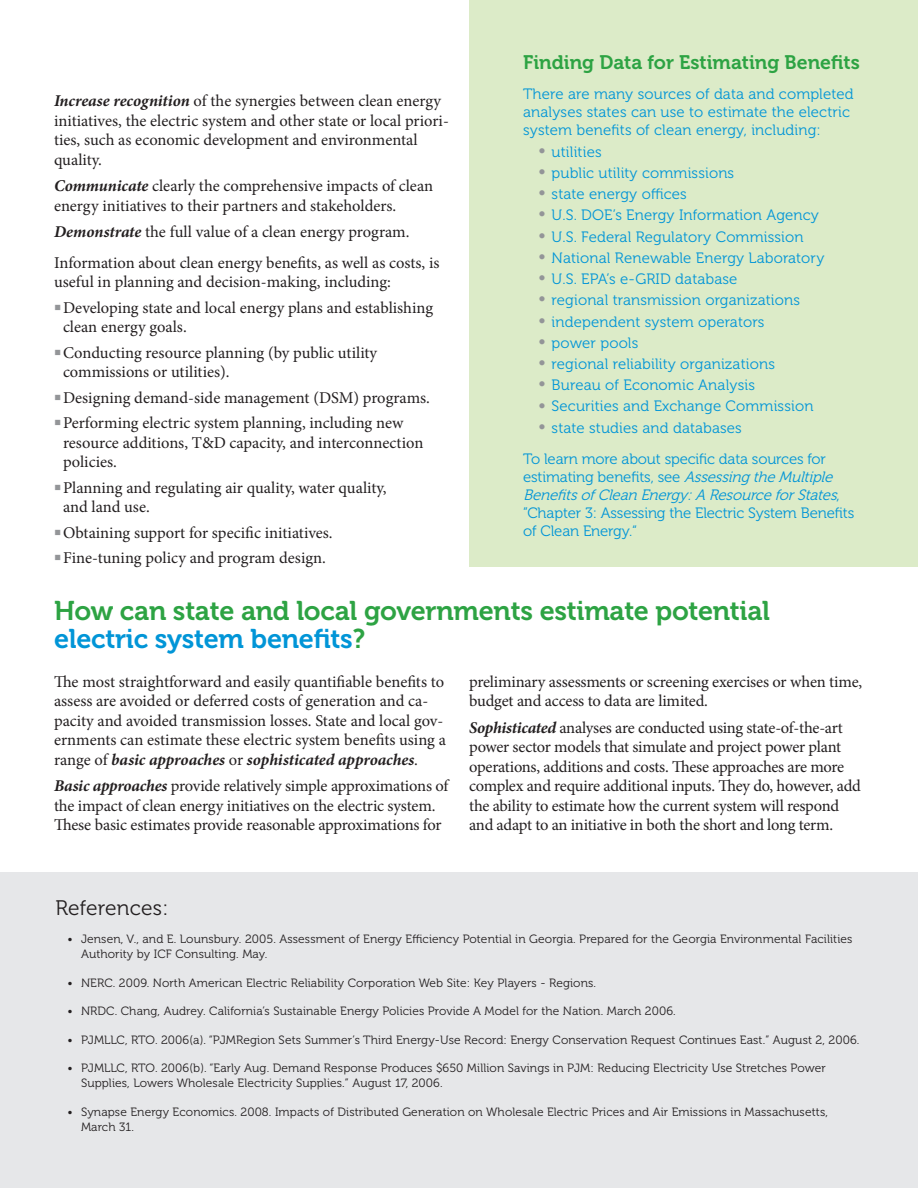
<style>
.page{position:relative;width:918px;height:1188px;background:#fff}
.page>*{position:absolute;margin:0;border:0;box-sizing:border-box;transform-origin:0 0}
.NEW_subheads{font:27px/28.5px "Museo 700";letter-spacing:-.01em;color:#2da343}
.t1{font:21px "Museo 300";letter-spacing:.01em;color:#231f20}
.NEW_box_header{font:19.5px "Museo 700";color:#2da343}
.NEW_body_larger{font:16.5px/19.5px "Minion Pro";letter-spacing:-.01em;color:#231f20}
.NEW_bulleted_body{font:16.5px/19.5px "Minion Pro";color:#231f20}
.NEW_body{font:16.5px/19.5px "Minion Pro";color:#231f20}
.NEW_box_bulleted{font:15px "Museo 300";letter-spacing:.01em;color:#0195d7}
.NEW_box_text{font:15px/18px "Museo 300";letter-spacing:-.01em;color:#0195d7}
.NEW_box_text-2{font:15px/18px "Museo 300";letter-spacing:.01em;color:#0195d7}
.NEW_references{font:12px/15px "Museo 300";letter-spacing:.01em;color:#231f20}
.s1{font-weight:700;font-style:italic}
.s2{font-size:18px;color:#939598}
.s3{font-style:italic}
.s4{color:#0195d7}
</style>
<div class="page">
<div style="left:0;top:872px;width:918px;height:316px;background:#e6e7e9"></div>
<div style="left:469px;top:0;width:449px;height:567px;background:#dcebc8"></div>
<p class="NEW_body_larger" style="left:54px;top:92px;width:396px"><span class="s1">Increase recognition</span> of the synergies between clean energy initiatives, the electric system and other state or local priori&shy;ties, such as economic development and environmental quality.</p>
<p class="NEW_body_larger" style="left:54px;top:176px;width:381px"><span class="s1">Communicate</span> clearly the comprehensive impacts of clean energy initiatives to their partners and stakeholders.</p>
<p class="NEW_body_larger" style="left:54px;top:222px;width:357px"><span class="s1">Demonstrate</span> the full value of a clean energy program.</p>
<p class="NEW_body" style="left:54px;top:253px;width:387px">Information about clean energy benefits, as well as costs, is useful in planning and decision-making, including:</p>
<p class="NEW_bulleted_body" style="left:63px;top:298px;width:372px;text-indent:-9px"><span class="s2">■</span>Developing state and local energy plans and establishing clean energy goals.</p>
<p class="NEW_bulleted_body" style="left:63px;top:343px;width:316px;text-indent:-9px"><span class="s2">■</span>Conducting resource planning (by public utility commissions or utilities).</p>
<p class="NEW_bulleted_body" style="left:54px;top:388px;width:377px"><span class="s2">■</span>Designing demand-side management (DSM) programs.</p>
<p class="NEW_bulleted_body" style="left:63px;top:413px;width:362px;text-indent:-9px"><span class="s2">■</span>Performing electric system planning, including new resource additions, T&amp;D capacity, and interconnection policies.</p>
<p class="NEW_bulleted_body" style="left:63px;top:478px;width:325px;text-indent:-9px"><span class="s2">■</span>Planning and regulating air quality, water quality, and land use.</p>
<p class="NEW_bulleted_body" style="left:54px;top:523px;width:280px"><span class="s2">■</span>Obtaining support for specific initiatives.</p>
<p class="NEW_bulleted_body" style="left:54px;top:548px;width:274px"><span class="s2">■</span>Fine-tuning policy and program design.</p>
<p class="NEW_box_header" style="left:523px;top:51px;width:338px">Finding Data for Estimating Benefits</p>
<p class="NEW_box_text-2" style="left:523px;top:86px;width:332px">There are many sources of data and completed analyses states can use to estimate the electric system benefits of clean energy, including:</p>
<p class="NEW_box_bulleted" style="left:538px;top:143px;width:65px"><span class="s2">•</span> utilities</p>
<p class="NEW_box_bulleted" style="left:538px;top:165px;width:198px"><span class="s2">•</span> public utility commissions</p>
<p class="NEW_box_bulleted" style="left:538px;top:186px;width:150px"><span class="s2">•</span> state energy offices</p>
<p class="NEW_box_bulleted" style="left:538px;top:207px;width:282px"><span class="s2">•</span> U.S. DOE’s Energy Information Agency</p>
<p class="NEW_box_bulleted" style="left:538px;top:228px;width:267px"><span class="s2">•</span> U.S. Federal Regulatory Commission</p>
<p class="NEW_box_bulleted" style="left:538px;top:250px;width:288px"><span class="s2">•</span> National Renewable Energy Laboratory</p>
<p class="NEW_box_bulleted" style="left:538px;top:271px;width:201px"><span class="s2">•</span> U.S. EPA’s e-GRID database</p>
<p class="NEW_box_bulleted" style="left:538px;top:292px;width:263px"><span class="s2">•</span> regional transmission organizations</p>
<p class="NEW_box_bulleted" style="left:538px;top:313px;width:228px"><span class="s2">•</span> independent system operators</p>
<p class="NEW_box_bulleted" style="left:538px;top:335px;width:102px"><span class="s2">•</span> power pools</p>
<p class="NEW_box_bulleted" style="left:538px;top:356px;width:238px"><span class="s2">•</span> regional reliability organizations</p>
<p class="NEW_box_bulleted" style="left:538px;top:377px;width:218px"><span class="s2">•</span> Bureau of Economic Analysis</p>
<p class="NEW_box_bulleted" style="left:538px;top:398px;width:277px"><span class="s2">•</span> Securities and Exchange Commission</p>
<p class="NEW_box_bulleted" style="left:538px;top:419px;width:205px"><span class="s2">•</span> state studies and databases</p>
<p class="NEW_box_text" style="left:523px;top:450px;width:333px">To learn more about specific data sources for estimating benefits, see <span class="s3">AssessingtheMultiple Benefits of Clean Energy: A Resource for States</span>, ”Chapter 3: Assessing the Electric System Benefits of Clean Energy.“</p>
<p class="NEW_subheads" style="left:54px;top:596px;width:718px">How can state and local governments estimate potential <span class="s4">electric system benefits</span>?</p>
<p class="NEW_body_larger" style="left:54px;top:672px;width:393px">The most straightforward and easily quantifiable benefits to assess are avoided or deferred costs of generation and ca&shy;pacity and avoided transmission losses. State and local gov&shy;ernments can estimate these electric system benefits using a range of <span class="s1">basic approaches</span> or <span class="s1">sophisticated approaches</span>.</p>
<p class="NEW_body_larger" style="left:54px;top:776px;width:396px"><span class="s1">Basic approaches</span> provide relatively simple approximations of the impact of clean energy initiatives on the electric system.<br>These basic estimates provide reasonable approximations for</p>
<p class="NEW_body_larger" style="left:469px;top:672px;width:395px">preliminary assessments or screening exercises or when time, budget and access to data are limited.</p>
<p class="NEW_body_larger" style="left:469px;top:718px;width:393px"><span class="s1">Sophisticated</span> analyses are conducted using state-of-the-art power sector models that simulate and project power plant operations, additions and costs. These approaches are more complex and require additional inputs. They do, however, add the ability to estimate how the current system will respond and adapt to an initiative in both the short and long term.</p>
<p class="t1" style="left:56px;top:896px;width:114px">References:</p>
<p class="NEW_references" style="left:81px;top:932px;width:773px;text-indent:-14px">• Jensen, V., and E. Lounsbury. 2005. Assessment of Energy Efficiency Potential in Georgia. Prepared for the Georgia Environmental Facilities<br>Authority by ICF Consulting. May.</p>
<p class="NEW_references" style="left:68px;top:975px;width:530px">• NERC. 2009. North American Electric Reliability Corporation Web Site: Key Players - Regions.</p>
<p class="NEW_references" style="left:68px;top:1004px;width:610px">• NRDC. Chang, Audrey. California’s Sustainable Energy Policies Provide A Model for the Nation. March 2006.</p>
<p class="NEW_references" style="left:68px;top:1032px;width:793px">• PJMLLC, RTO. 2006(a). “PJMRegion Sets Summer’s Third Energy-Use Record: Energy Conservation Request Continues East.” August 2, 2006.</p>
<p class="NEW_references" style="left:81px;top:1061px;width:746px;text-indent:-14px">• PJMLLC, RTO. 2006(b). “Early Aug. Demand Response Produces $650 Million Savings in PJM: Reducing Electricity Use Stretches Power<br>Supplies, Lowers Wholesale Electricity Supplies.” August 17, 2006.</p>
<p class="NEW_references" style="left:81px;top:1104px;width:749px;text-indent:-14px">• Synapse Energy Economics. 2008. Impacts of Distributed Generation on Wholesale Electric Prices and Air Emissions in Massachusetts,<br>March 31.</p>
</div>
